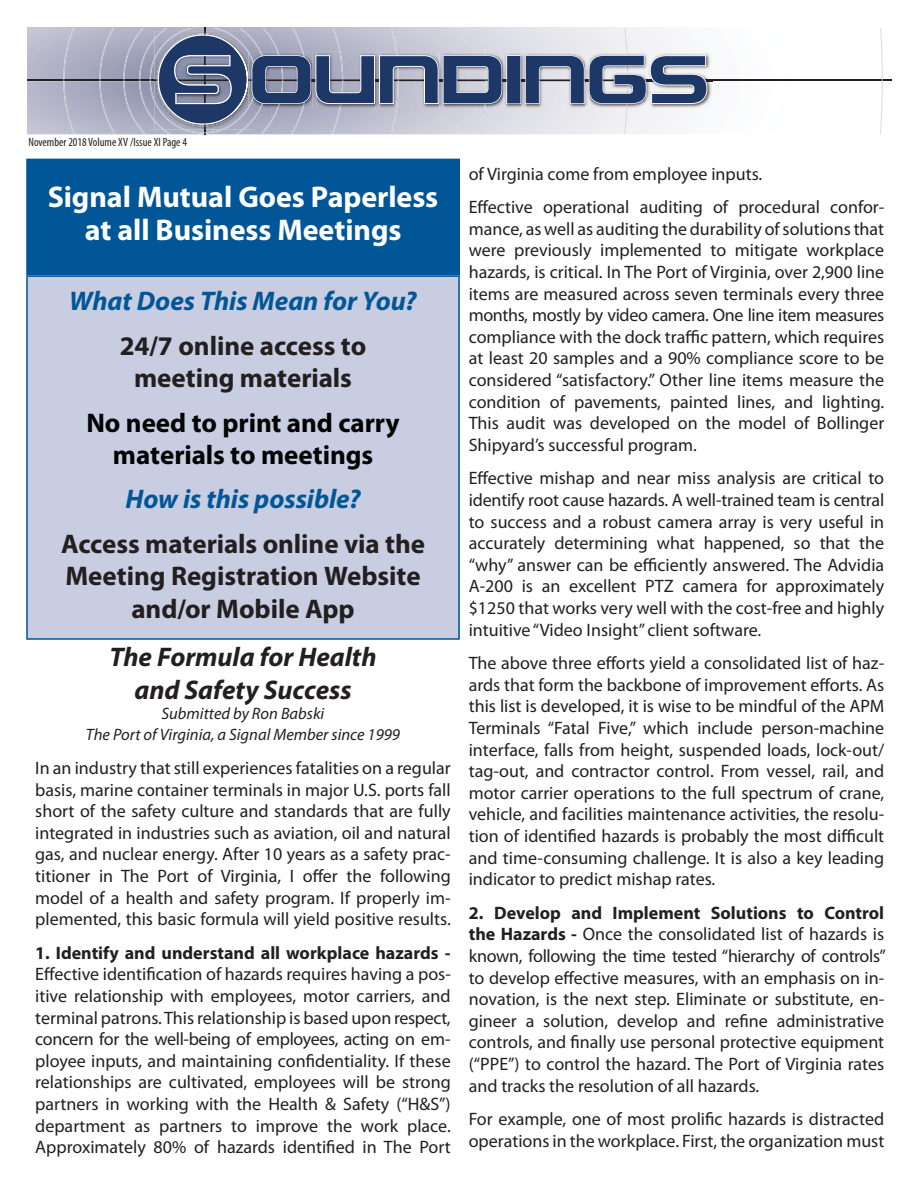
<style>
.page{position:relative;width:918px;height:1188px;background:#fff}
.page>*{position:absolute;margin:0;border:0;box-sizing:border-box;transform-origin:0 0}
.t1{font:700 30px/33px "Myriad Pro";letter-spacing:-.005em;color:#fff;text-align:center}
.t2{font:700 27px/32.4px "Myriad Pro";letter-spacing:-.005em;color:#231f20;text-align:center}
.t3{font:italic 700 27px "Myriad Pro";color:#005696}
.t4{font:700 27px/32.4px "Myriad Pro";letter-spacing:-.005em;color:#010202;text-align:center}
.t5{font:italic 700 27px/32.4px "Myriad Pro";color:#231f20;text-align:center}
.t6{font:18px/21.6px "Myriad Pro";color:#231f20;text-align:justify}
.t7{font:700 18px "Myriad Pro";color:#231f20}
.t8{font:italic 16.5px/21.6px "Myriad Pro";color:#231f20;text-align:center}
.t9{font:condensed 12px "Myriad Pro";color:#231f20}
.s1{font-weight:700}
</style>
<div class="page">
<div style="left:27px;top:159px;width:432px;height:116px;background:#005696"></div>
<div style="left:27px;top:276px;width:432px;height:363px;background:#c8cde1"></div>
<div style="left:26px;top:275px;width:434px;height:365px;border:2px solid #005696"></div>
<svg style="left:27px;top:27px;width:864px;height:107px"></svg>
<hr style="left:204px;top:27px;width:1px;height:107px;background:#231f20">
<hr style="left:27px;top:80px;width:864px;height:1px;background:#231f20">
<svg style="left:99px;top:28px;width:17px;height:106px;background:#a9abbe"></svg>
<svg style="left:63px;top:28px;width:12px;height:106px"></svg>
<svg style="left:880px;top:28px;width:3px;height:106px"></svg>
<img style="left:707px;top:52px;width:5px;height:57px">
<svg style="left:123px;top:28px;width:584px;height:106px;background:#99a0b5"></svg>
<p class="t9" style="left:28px;top:135px;width:160px">November 2018 Volume XV /Issue XI Page 4</p>
<h1 class="t1" style="left:48px;top:182px;width:392px">Signal Mutual Goes Paperless at all Business Meetings</h1>
<h2 class="t3" style="left:69px;top:291px;width:349px">What Does This Mean for You?</h2>
<h2 class="t2" style="left:120px;top:331px;width:248px">24/7 online access to meeting materials</h2>
<h2 class="t4" style="left:86px;top:408px;width:315px">No need to print and carry materials to meetings</h2>
<h2 class="t3" style="left:125px;top:489px;width:237px">How is this possible?</h2>
<h2 class="t2" style="left:61px;top:529px;width:366px">Access materials online via the<br>Meeting Registration Website and/or Mobile App</h2>
<h2 class="t5" style="left:109px;top:643px;width:269px">The Formula for Health and Safety Success</h2>
<p class="t8" style="left:86px;top:703px;width:316px">Submitted by Ron Babski<br>The Port of Virginia, a Signal Member since 1999</p>
<p class="t6" style="left:35px;top:758px;width:417px">In an industry that still experiences fatalities on a regular basis, marine container terminals in major U.S. ports fall short of the safety culture and standards that are fully integrated in industries such as aviation, oil and natural gas, and nuclear energy. After 10 years as a safety prac&shy;titioner in The Port of Virginia, I offer the following model of a health and safety program. If properly im&shy;plemented, this basic formula will yield positive results.</p>
<p class="t7" style="left:35px;top:946px;width:417px">1. Identify and understand all workplace hazards -</p>
<p class="t6" style="left:35px;top:965px;width:417px">Effective identification of hazards requires having a pos&shy;itive relationship with employees, motor carriers, and terminal patrons. This relationship is based upon respect, concern for the well-being of employees, acting on em&shy;ployee inputs, and maintaining confidentiality. If these relationships are cultivated, employees will be strong partners in working with the Health &amp; Safety (“H&amp;S”) department as partners to improve the work place.<br>Approximately 80% of hazards identified in The Port</p>
<p class="t6" style="left:469px;top:158px;width:417px;line-height:33.6px">of Virginia come from employee inputs.<br>Effective operational auditing of procedural confor-</p>
<p class="t6" style="left:469px;top:219px;width:417px">mance, as well as auditing the durability of solutions that were previously implemented to mitigate workplace hazards, is critical. In The Port of Virginia, over 2,900 line items are measured across seven terminals every three months, mostly by video camera. One line item measures compliance with the dock traffic pattern, which requires at least 20 samples and a 90% compliance score to be considered “satisfactory.” Other line items measure the condition of pavements, painted lines, and lighting.<br>This audit was developed on the model of Bollinger Shipyard’s successful program.</p>
<p class="t6" style="left:469px;top:469px;width:417px">Effective mishap and near miss analysis are critical to identify root cause hazards. A well-trained team is central to success and a robust camera array is very useful in accurately determining what happened, so that the “why” answer can be efficiently answered. The Advidia A-200 is an excellent PTZ camera for approximately $1250 that works very well with the cost-free and highly intuitive “Video Insight” client software.</p>
<p class="t6" style="left:469px;top:654px;width:417px">The above three efforts yield a consolidated list of haz&shy;ards that form the backbone of improvement efforts. As this list is developed, it is wise to be mindful of the APM Terminals “Fatal Five,” which include person-machine interface, falls from height, suspended loads, lock-out/ tag-out, and contractor control. From vessel, rail, and motor carrier operations to the full spectrum of crane, vehicle, and facilities maintenance activities, the resolu&shy;tion of identified hazards is probably the most difficult and time-consuming challenge. It is also a key leading indicator to predict mishap rates.</p>
<p class="t6" style="left:469px;top:903px;width:419px"><span class="s1">2. Develop and Implement Solutions to Control the Hazards -</span> Once the consolidated list of hazards is known, following the time tested “hierarchy of controls” to develop effective measures, with an emphasis on in&shy;novation, is the next step. Eliminate or substitute, en&shy;gineer a solution, develop and refine administrative controls, and finally use personal protective equipment (“PPE”) to control the hazard. The Port of Virginia rates and tracks the resolution of all hazards.</p>
<p class="t6" style="left:469px;top:1110px;width:417px">For example, one of most prolific hazards is distracted operations in the workplace. First, the organization must</p>
</div>
